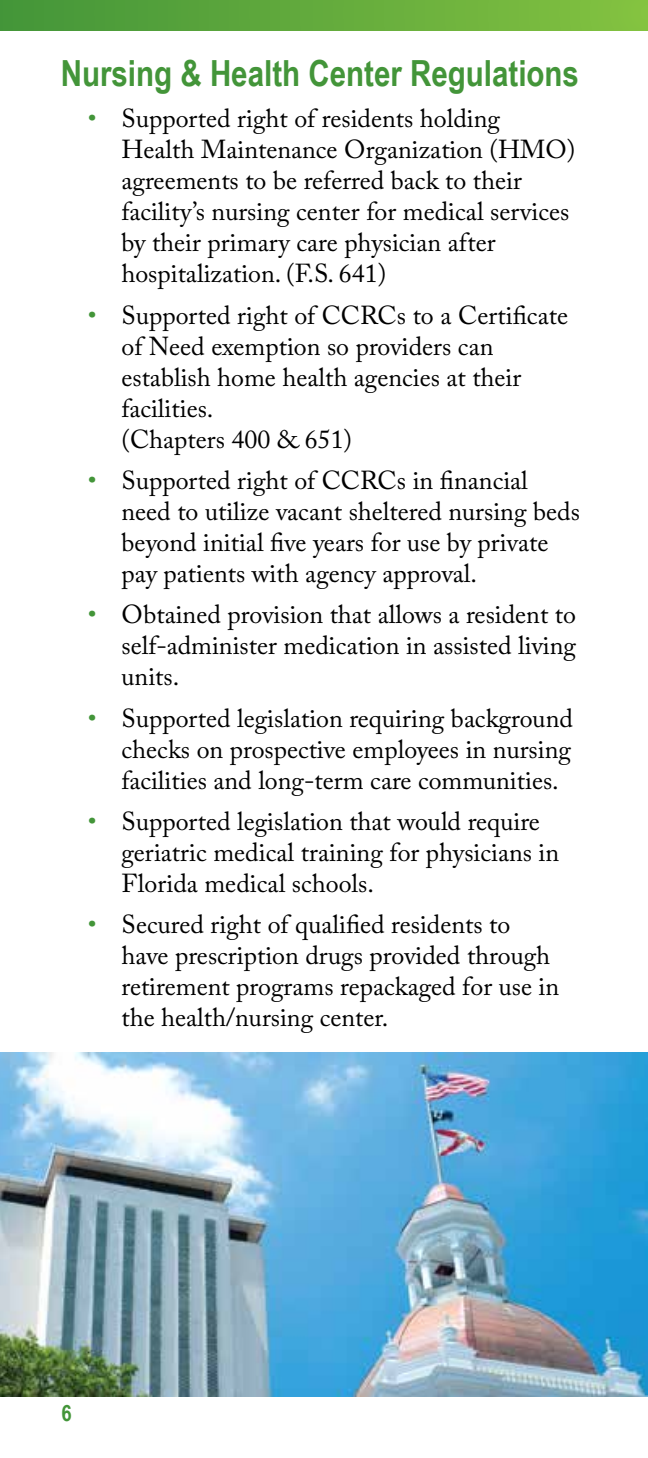
<style>
.page{position:relative;width:648px;height:1458px;background:#fff}
.page>*{position:absolute;margin:0;border:0;box-sizing:border-box;transform-origin:0 0}
.t1{font:700 36px "Arial Narrow";color:#439539}
.t2{font:25.88px/31.1px "Adobe Caslon Pro";color:#000}
.t3{font:700 22.5px "Arial Narrow";color:#439539}
.s1{color:#439539}
</style>
<div class="page">
<div style="left:0;top:0;width:648px;height:31px;background:linear-gradient(to right,#439539,#84c240)"></div>
<img style="left:0;top:1053px;width:648px;height:343px">
<h1 class="t1" style="left:61px;top:46px;width:520px">Nursing &amp; Health Center Regulations</h1>
<p class="t2" style="left:121px;top:103px;width:455px;text-indent:-34px"><span class="s1">•</span> Supported right of residents holding Health Maintenance Organization (HMO) agreements to be referred back to their facility’s nursing center for medical services by their primary care physician after hospitalization. (F.S. 641)</p>
<p class="t2" style="left:121px;top:299px;width:448px;text-indent:-34px"><span class="s1">•</span> Supported right of CCRCs to a Certificate of Need exemption so providers can establish home health agencies at their facilities.<br>(Chapters 400 &amp; 651)</p>
<p class="t2" style="left:121px;top:464px;width:460px;text-indent:-34px"><span class="s1">•</span> Supported right of CCRCs in financial need to utilize vacant sheltered nursing beds beyond initial five years for use by private pay patients with agency approval.</p>
<p class="t2" style="left:121px;top:599px;width:456px;text-align:justify;text-indent:-34px"><span class="s1">•</span> Obtained provision that allows a resident to self-administer medication in assisted living units.</p>
<p class="t2" style="left:121px;top:702px;width:453px;text-align:justify;text-indent:-34px"><span class="s1">•</span> Supported legislation requiring background checks on prospective employees in nursing facilities and long-term care communities.</p>
<p class="t2" style="left:121px;top:805px;width:439px;text-indent:-34px"><span class="s1">•</span> Supported legislation that would require geriatric medical training for physicians in<br>Florida medical schools.</p>
<p class="t2" style="left:121px;top:909px;width:439px;text-indent:-34px"><span class="s1">•</span> Secured right of qualified residents to have prescription drugs provided through retirement programs repackaged for use in the health/nursing center.</p>
<p class="t3" style="left:62px;top:1396px;width:12px">6</p>
</div>
